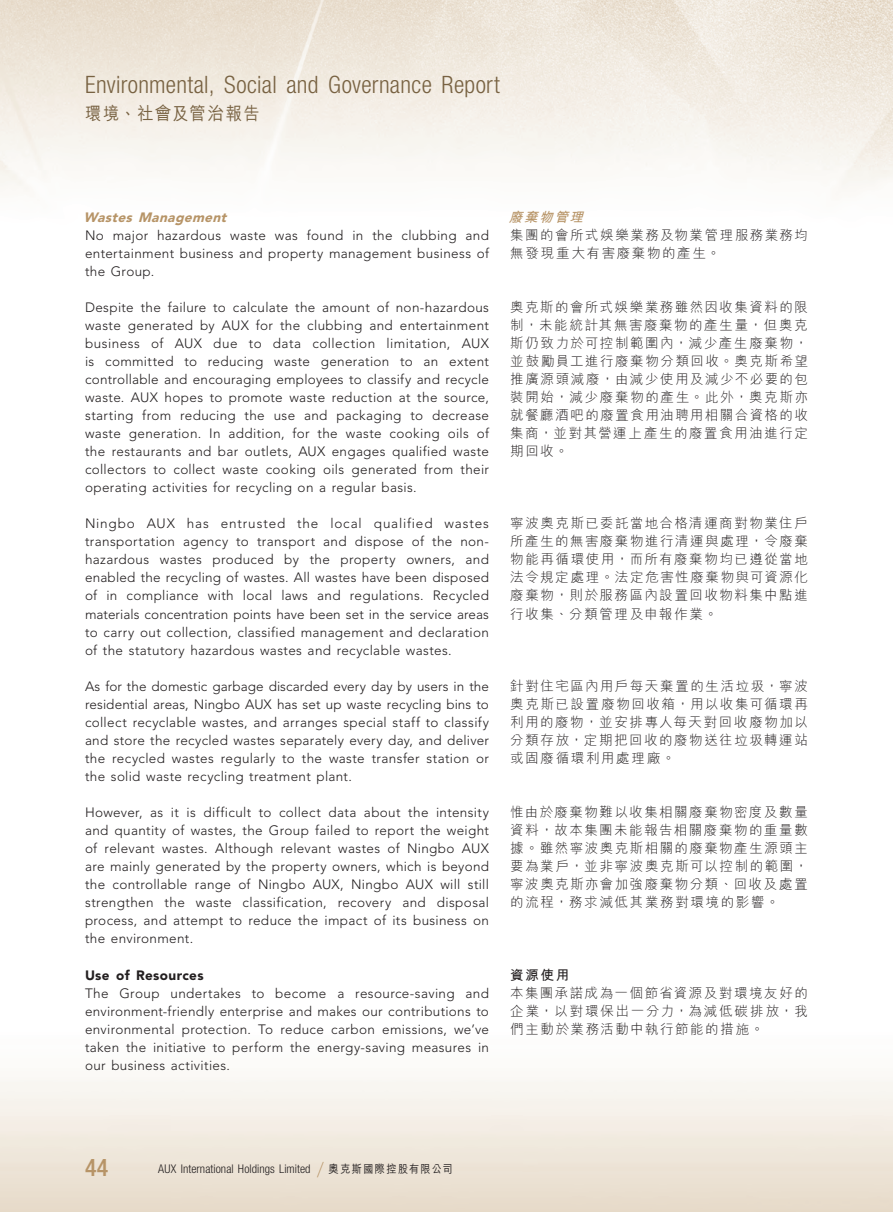
<style>
.page{position:relative;width:893px;height:1212px;background:#fff}
.page>*{position:absolute;margin:0;border:0;box-sizing:border-box;transform-origin:0 0}
.t1{font:300 condensed 24px "Helvetica Neue LT Std";letter-spacing:.015em;color:#786242}
.t2{font:500 condensed 24px "Helvetica Neue LT Std";color:#b79467}
.t3{font:500 18px "M Hei HK";letter-spacing:.105em;color:#786242;scale:.9 1}
._11_P0{font:300 13.5px/18px "Avenir LT Std";letter-spacing:.025em;color:#231f20;text-align:justify}
._11_P0-2{font:300 13.5px/18px "M Hei HK";letter-spacing:.115em;color:#231f20;text-align:justify}
._05_____H3{font:italic 900 13.5px "Avenir LT Std";color:#b79467}
._04___H2{font:900 13.5px "Avenir LT Std";letter-spacing:.025em;color:#231f20}
._05_____H3-2{font:italic 700 13.5px "M Hei HK";color:#b79467}
._04___H2-2{font:700 13.5px "M Hei HK";color:#231f20}
.t4{font:300 condensed 12px "Helvetica Neue LT Std";letter-spacing:.005em;color:#231f20}
.t5{font:500 11.25px "M Hei HK";letter-spacing:.135em;color:#231f20;scale:.9 1}
.s1{font-family:"Snell Roundhand";font-weight:400;font-stretch:normal;font-size:21px;color:#b79467}
</style>
<div class="page">
<img style="left:0;top:0;width:893px;height:1212px">
<h1 class="t1" style="left:85px;top:71px;width:416px">Environmental, Social and Governance Report</h1>
<h2 class="t3" style="left:85px;top:101px;width:196px">環境、社會及管治報告</h2>
<p class="_05_____H3" style="left:84px;top:210px;width:148px">Wastes Management</p>
<p class="_11_P0" style="left:85px;top:227px;width:405px">No major hazardous waste was found in the clubbing and entertainment business and property management business of the Group.</p>
<p class="_11_P0" style="left:85px;top:299px;width:405px">Despite the failure to calculate the amount of non-hazardous waste generated by AUX for the clubbing and entertainment business of AUX due to data collection limitation, AUX is committed to reducing waste generation to an extent controllable and encouraging employees to classify and recycle waste. AUX hopes to promote waste reduction at the source, starting from reducing the use and packaging to decrease waste generation. In addition, for the waste cooking oils of the restaurants and bar outlets, AUX engages qualified waste collectors to collect waste cooking oils generated from their operating activities for recycling on a regular basis.</p>
<p class="_11_P0" style="left:85px;top:515px;width:405px">Ningbo AUX has entrusted the local qualified wastes transportation agency to transport and dispose of the non&shy;hazardous wastes produced by the property owners, and enabled the recycling of wastes. All wastes have been disposed of in compliance with local laws and regulations. Recycled materials concentration points have been set in the service areas to carry out collection, classified management and declaration of the statutory hazardous wastes and recyclable wastes.</p>
<p class="_11_P0" style="left:85px;top:677px;width:405px">As for the domestic garbage discarded every day by users in the residential areas, Ningbo AUX has set up waste recycling bins to collect recyclable wastes, and arranges special staff to classify and store the recycled wastes separately every day, and deliver the recycled wastes regularly to the waste transfer station or the solid waste recycling treatment plant.</p>
<p class="_11_P0" style="left:85px;top:803px;width:405px">However, as it is difficult to collect data about the intensity and quantity of wastes, the Group failed to report the weight of relevant wastes. Although relevant wastes of Ningbo AUX are mainly generated by the property owners, which is beyond the controllable range of Ningbo AUX, Ningbo AUX will still strengthen the waste classification, recovery and disposal process, and attempt to reduce the impact of its business on the environment.</p>
<p class="_04___H2" style="left:85px;top:967px;width:120px">Use of Resources</p>
<p class="_11_P0" style="left:85px;top:984px;width:405px">The Group undertakes to become a resource-saving and environment-friendly enterprise and makes our contributions to environmental protection. To reduce carbon emissions, we’ve taken the initiative to perform the energy-saving measures in our business activities.</p>
<p class="_05_____H3-2" style="left:509px;top:208px;width:80px">廢棄物管理</p>
<p class="_11_P0-2" style="left:510px;top:226px;width:299px">集團的會所式娛樂業務及物業管理服務業務均無發現重大有害廢棄物的產生。</p>
<p class="_11_P0-2" style="left:510px;top:298px;width:299px">奧克斯的會所式娛樂業務雖然因收集資料的限制，未能統計其無害廢棄物的產生量，但奧克斯仍致力於可控制範圍內，減少產生廢棄物，並鼓勵員工進行廢棄物分類回收。奧克斯希望推廣源頭減廢，由減少使用及減少不必要的包裝開始，減少廢棄物的產生。此外，奧克斯亦就餐廳酒吧的廢置食用油聘用相關合資格的收集商，並對其營運上產生的廢置食用油進行定期回收。</p>
<p class="_11_P0-2" style="left:510px;top:514px;width:299px">寧波奧克斯已委託當地合格清運商對物業住戶所產生的無害廢棄物進行清運與處理，令廢棄物能再循環使用，而所有廢棄物均已遵從當地法令規定處理。法定危害性廢棄物與可資源化廢棄物，則於服務區內設置回收物料集中點進行收集、分類管理及申報作業。</p>
<p class="_11_P0-2" style="left:510px;top:676px;width:299px">針對住宅區內用戶每天棄置的生活垃圾，寧波奧克斯已設置廢物回收箱，用以收集可循環再利用的廢物，並安排專人每天對回收廢物加以分類存放，定期把回收的廢物送往垃圾轉運站或固廢循環利用處理廠。</p>
<p class="_11_P0-2" style="left:510px;top:802px;width:299px">惟由於廢棄物難以收集相關廢棄物密度及數量資料，故本集團未能報告相關廢棄物的重量數據。雖然寧波奧克斯相關的廢棄物產生源頭主要為業戶，並非寧波奧克斯可以控制的範圍，寧波奧克斯亦會加強廢棄物分類、回收及處置的流程，務求減低其業務對環境的影響。</p>
<p class="_04___H2-2" style="left:510px;top:965px;width:60px">資源使用</p>
<p class="_11_P0-2" style="left:510px;top:984px;width:299px">本集團承諾成為一個節省資源及對環境友好的企業，以對環保出一分力，為減低碳排放，我們主動於業務活動中執行節能的措施。</p>
<h1 class="t2" style="left:85px;top:1153px;width:25px">44</h1>
<p class="t5" style="left:329px;top:1161px;width:139px">奧克斯國際控股有限公司</p>
<p class="t4" style="left:158px;top:1162px;width:164px">AUX International Holdings Limited <span class="s1">/</span></p>
</div>
